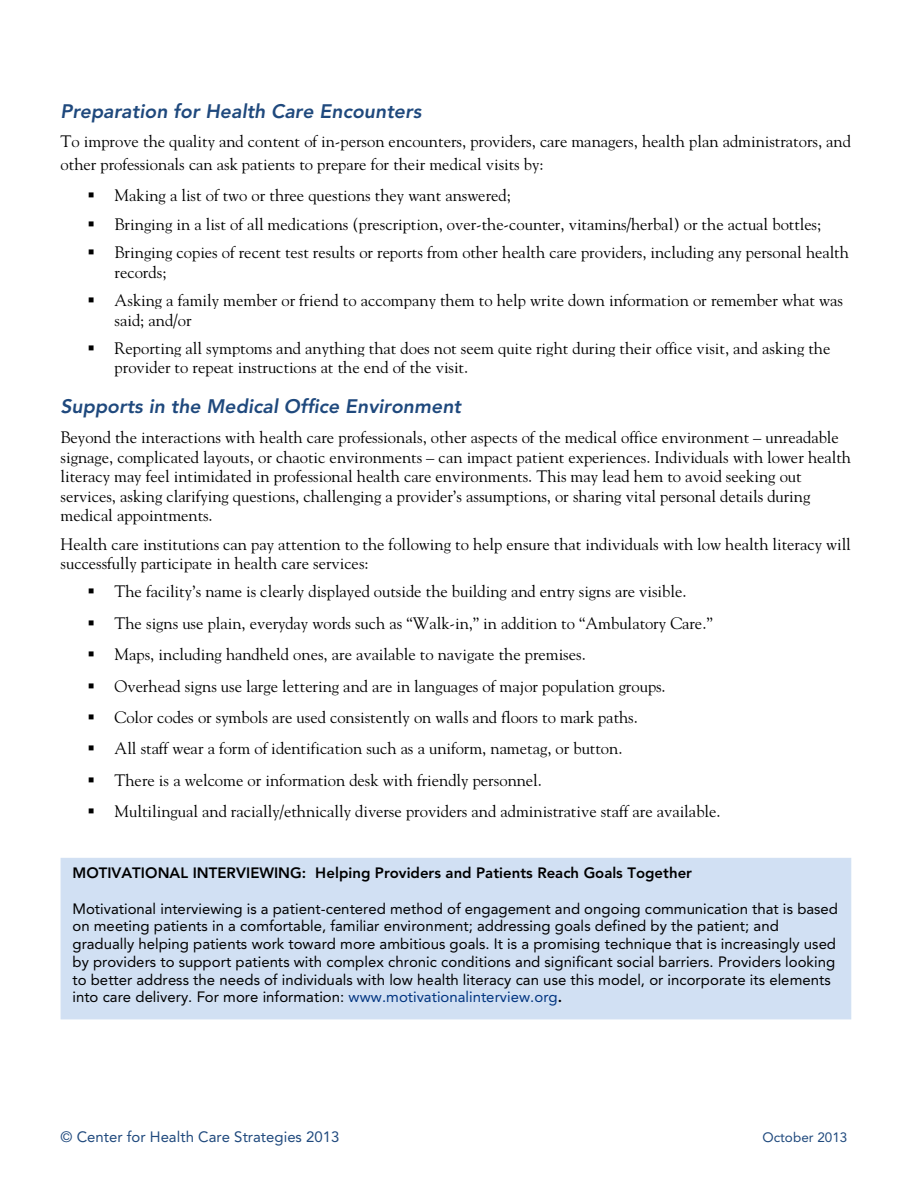
<style>
.page{position:relative;width:918px;height:1188px;background:#fff}
.page>*{position:absolute;margin:0;border:0;box-sizing:border-box;transform-origin:0 0}
.t1{font:italic 800 19.5px "Avenir";color:#1f497d}
.t2{font:16.5px/19.5px "Goudy";color:#000}
.t3{font:15px/17.7px "Avenir";color:#000}
.t4{font:800 15px "Avenir";letter-spacing:.005em;color:#000}
.t5{font:15px "Avenir";color:#1f497d}
.t6{font:13.5px "Avenir";letter-spacing:.005em;color:#1f497d}
.s1{color:#003480}
.s2{font-weight:800}
</style>
<div class="page">
<div style="left:61px;top:858px;width:790px;height:161px;background:#d1e0f3"></div>
<p class="t1" style="left:60px;top:103px;width:362px">Preparation for Health Care Encounters</p>
<p class="t2" style="left:60px;top:132px;width:792px;line-height:22.5px">To improve the quality and content of in-person encounters, providers, care managers, health plan administrators, and other professionals can ask patients to prepare for their medical visits by:</p>
<p class="t2" style="left:87px;top:187px;width:425px">▪ Making a list of two or three questions they want answered;</p>
<p class="t2" style="left:87px;top:215px;width:735px">▪ Bringing in a list of all medications (prescription, over-the-counter, vitamins/herbal) or the actual bottles;</p>
<p class="t2" style="left:114px;top:244px;width:736px;text-indent:-27px">▪ Bringing copies of recent test results or reports from other health care providers, including any personal health records;</p>
<p class="t2" style="left:114px;top:292px;width:730px;text-indent:-27px">▪ Asking a family member or friend to accompany them to help write down information or remember what was said; and/or</p>
<p class="t2" style="left:114px;top:340px;width:718px;text-indent:-27px">▪ Reporting all symptoms and anything that does not seem quite right during their office visit, and asking the provider to repeat instructions at the end of the visit.</p>
<p class="t1" style="left:60px;top:399px;width:402px">Supports in the Medical Office Environment</p>
<h3 class="t2" style="left:60px;top:429px;width:792px">Beyond the interactions with health care professionals, other aspects of the medical office environment – unreadable signage, complicated layouts, or chaotic environments – can impact patient experiences. Individuals with lower health literacy may feel intimidated in professional health care environments. This may lead hem to avoid seeking out services, asking clarifying questions, challenging a provider’s assumptions, or sharing vital personal details during medical appointments.</h3>
<h3 class="t2" style="left:60px;top:535px;width:792px">Health care institutions can pay attention to the following to help ensure that individuals with low health literacy will successfully participate in health care services:</h3>
<p class="t2" style="left:87px;top:583px;width:601px">▪ The facility’s name is clearly displayed outside the building and entry signs are visible.</p>
<p class="t2" style="left:87px;top:615px;width:627px">▪ The signs use plain, everyday words such as “Walk-in,” in addition to “Ambulatory Care.”</p>
<p class="t2" style="left:87px;top:646px;width:500px">▪ Maps, including handheld ones, are available to navigate the premises.</p>
<p class="t2" style="left:87px;top:678px;width:580px">▪ Overhead signs use large lettering and are in languages of major population groups.</p>
<p class="t2" style="left:87px;top:709px;width:552px">▪ Color codes or symbols are used consistently on walls and floors to mark paths.</p>
<p class="t2" style="left:87px;top:740px;width:537px">▪ All staff wear a form of identification such as a uniform, nametag, or button.</p>
<p class="t2" style="left:87px;top:772px;width:456px">▪ There is a welcome or information desk with friendly personnel.</p>
<p class="t2" style="left:87px;top:803px;width:635px">▪ Multilingual and racially/ethnically diverse providers and administrative staff are available.</p>
<p class="t4" style="left:73px;top:867px;width:621px">MOTIVATIONAL INTERVIEWING: Helping Providers and Patients Reach Goals Together</p>
<p class="t3" style="left:73px;top:901px;width:767px">Motivational interviewing is a patient-centered method of engagement and ongoing communication that is based on meeting patients in a comfortable, familiar environment; addressing goals defined by the patient; and gradually helping patients work toward more ambitious goals. It is a promising technique that is increasingly used by providers to support patients with complex chronic conditions and significant social barriers. Providers looking to better address the needs of individuals with low health literacy can use this model, or incorporate its elements into care delivery. For more information: <span class="s1">www.motivationalinterview.org</span><span class="s2">.</span></p>
<p class="t5" style="left:60px;top:1130px;width:281px">© Center for Health Care Strategies 2013</p>
<p class="t6" style="left:762px;top:1132px;width:86px">October 2013</p>
</div>
